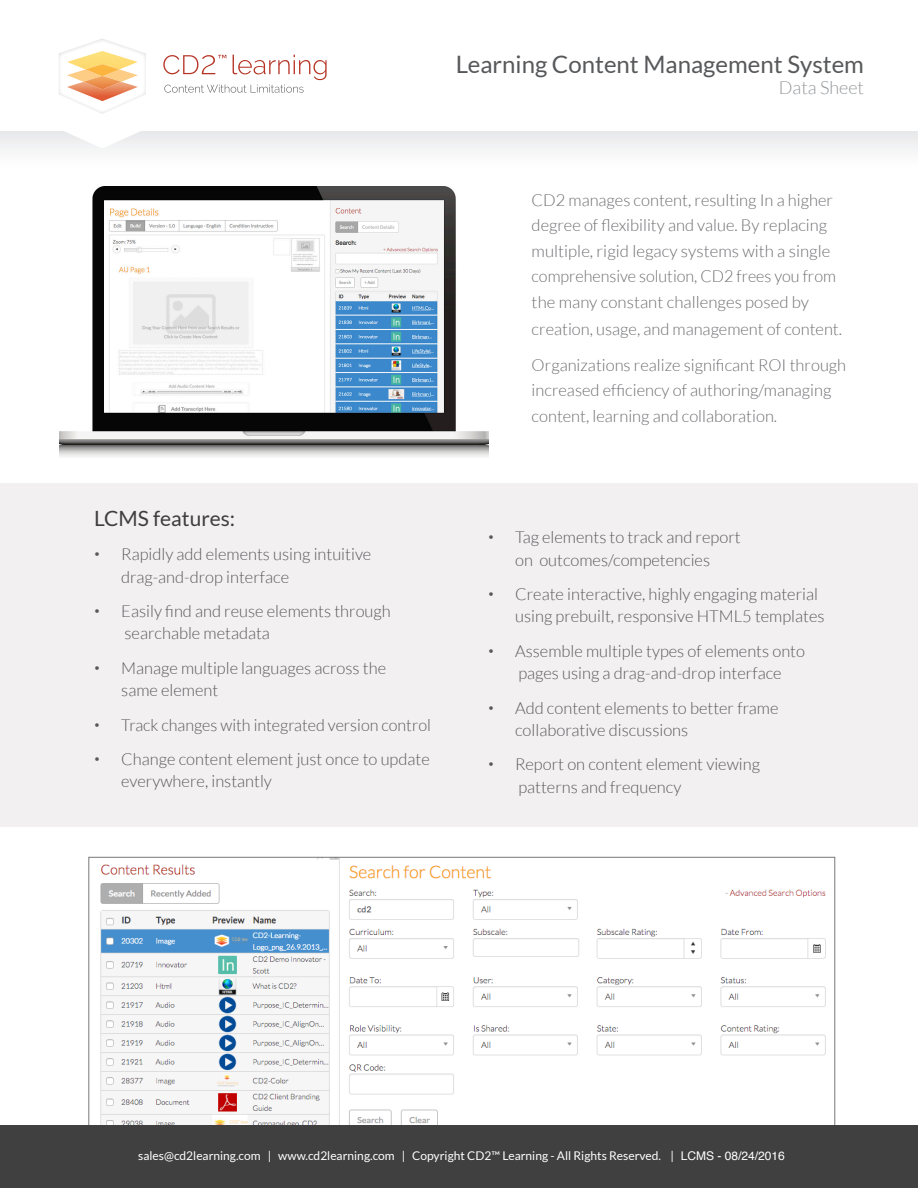
<style>
.page{position:relative;width:918px;height:1188px;background:#fff}
.page>*{position:absolute;margin:0;border:0;box-sizing:border-box;transform-origin:0 0}
.t1{font:24px "Lato";color:#57585a}
.t2{font:21px "Lato";color:#3e3e3f}
.t3{font:300 18px "Lato";color:#939598}
.t4{font:300 16.5px/22.5px "Lato";color:#57585a}
.t5{font:300 16.5px/25.5px "Lato";color:#6c6d70}
.t6{font:12px "Lato";color:#fff}
.s1{font-family:"Helvetica";font-weight:400}
.s2{font-family:"Helvetica"}
</style>
<div class="page">
<div style="left:0;top:132px;width:918px;height:38px;background:#f5f5f6"></div>
<img style="left:67px;top:51px;width:71px;height:50px">
<img style="left:85px;top:64px;width:34px;height:12px">
<img style="left:84px;top:76px;width:37px;height:13px">
<svg style="left:163px;top:55px;width:164px;height:38px"></svg>
<svg style="left:59px;top:131px;width:87px;height:6px"></svg>
<img style="left:100px;top:859px;width:726px;height:265px">
<div style="left:0;top:483px;width:918px;height:343px;background:#f3f0f1"></div>
<img style="left:59px;top:186px;width:430px;height:271px">
<div style="left:0;top:1125px;width:918px;height:63px;background:#404041"></div>
<h1 class="t1" style="left:456px;top:51px;width:410px">Learning Content Management System</h1>
<p class="t3" style="left:779px;top:78px;width:86px">Data Sheet</p>
<p class="t2" style="left:94px;top:507px;width:142px">LCMS features:</p>
<p class="t4" style="left:121px;top:543px;width:252px;text-indent:-27px"><span class="s1">•</span> Rapidly add elements using intuitive drag-and-drop interface</p>
<p class="t4" style="left:125px;top:600px;width:268px;text-indent:-30px"><span class="s1">•</span> Easily find and reuse elements through searchable metadata</p>
<p class="t4" style="left:121px;top:657px;width:266px;text-indent:-27px"><span class="s1">•</span> Manage multiple languages across the same element</p>
<p class="t4" style="left:94px;top:714px;width:338px"><span class="s1">•</span> Track changes with integrated version control</p>
<p class="t4" style="left:121px;top:748px;width:310px;text-indent:-27px"><span class="s1">•</span> Change content element just once to update everywhere, instantly</p>
<p class="t5" style="left:532px;top:187px;width:306px">CD2 manages content, resulting In a higher degree of flexibility and value. By replacing multiple, rigid legacy systems with a single comprehensive solution, CD2 frees you from the many constant challenges posed by</p>
<p class="t5" style="left:532px;top:311px;width:316px;line-height:36px">creation, usage, and management of content.<br>Organizations realize significant ROI through</p>
<p class="t5" style="left:532px;top:378px;width:301px">increased efficiency of authoring/managing content, learning and collaboration.</p>
<p class="t4" style="left:488px;top:526px;width:254px;text-align:center"><span class="s1">•</span> Tag elements to track and report on outcomes/competencies</p>
<p class="t4" style="left:515px;top:583px;width:311px;text-indent:-27px"><span class="s1">•</span> Create interactive, highly engaging material using prebuilt, responsive HTML5 templates</p>
<p class="t4" style="left:488px;top:640px;width:318px;text-align:center"><span class="s1">•</span> Assemble multiple types of elements onto pages using a drag-and-drop interface</p>
<p class="t4" style="left:515px;top:696px;width:265px;text-indent:-27px"><span class="s1">•</span> Add content elements to better frame collaborative discussions</p>
<p class="t4" style="left:518px;top:753px;width:243px;text-indent:-30px"><span class="s1">•</span> Report on content element viewing patterns and frequency</p>
<p class="t6" style="left:138px;top:1149px;width:648px">sales@cd2learning.com | www.cd2learning.com | Copyright CD2™ Learning - All Rights Reserved. | <span class="s2">LCMS - 08/24/2016</span></p>
</div>
